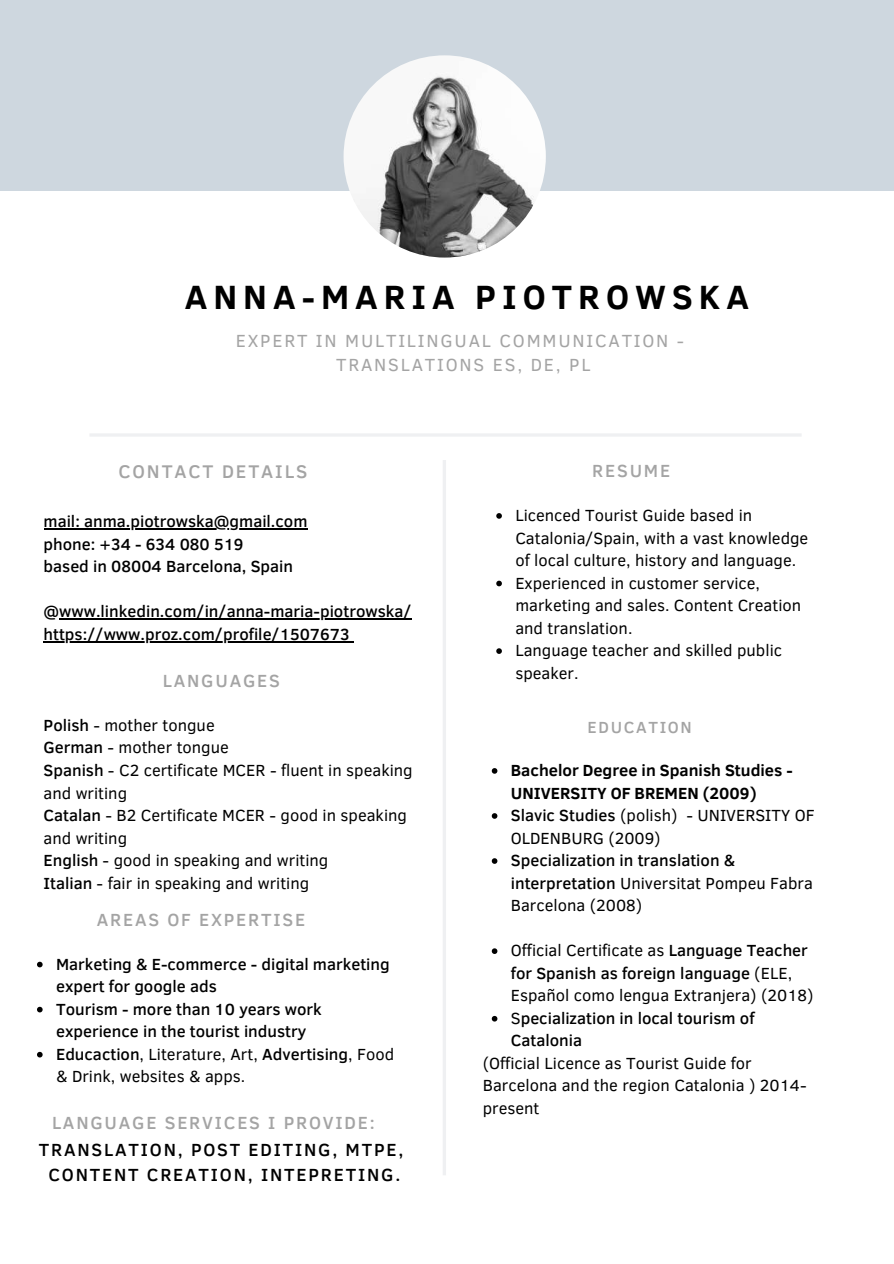
<style>
.page{position:relative;width:894px;height:1264px;background:#fff}
.page>*{position:absolute;margin:0;border:0;box-sizing:border-box;transform-origin:0 0}
.t1{font:700 34.5px "Clear Sans";letter-spacing:.175em;color:#000}
.t2{font:500 18.75px "Clear Sans";letter-spacing:.1em;color:#a4a4a4}
.t3{font:500 18px/24.8px "Clear Sans";letter-spacing:.1em;color:#000;text-align:center}
.t4{font:500 18px "Clear Sans";letter-spacing:.1em;color:#a4a4a4}
.t5{font:18px/24.8px "Clear Sans";letter-spacing:.1em;color:#a4a4a4;text-align:center}
.t6{font:500 16.5px/22.5px "Clear Sans";color:#000}
.t7{font:16.5px/22.5px "Clear Sans";color:#000}
.t8{font:700 16.5px/22.5px "Clear Sans";color:#000}
.t9{font:500 16.5px "Clear Sans";letter-spacing:.1em;color:#a4a4a4}
.s1{font-weight:500}
.s2{font-weight:400}
</style>
<div class="page">
<hr style="left:443px;top:460px;width:3px;height:715px;background:#eff0f2">
<div style="left:0;top:0;width:893px;height:191px;background:#ced7df"></div>
<img style="left:343px;top:55px;width:202px;height:202px;border-radius:50%">
<hr style="left:90px;top:433px;width:711px;height:3px;background:#eff0f2">
<svg style="left:491px;top:768px;width:6px;height:5px"></svg>
<svg style="left:491px;top:813px;width:6px;height:5px"></svg>
<svg style="left:491px;top:858px;width:6px;height:5px"></svg>
<svg style="left:491px;top:948px;width:6px;height:6px"></svg>
<svg style="left:491px;top:1015px;width:6px;height:6px"></svg>
<svg style="left:496px;top:513px;width:5px;height:5px"></svg>
<svg style="left:496px;top:580px;width:5px;height:6px"></svg>
<svg style="left:496px;top:648px;width:5px;height:6px"></svg>
<svg style="left:37px;top:961px;width:6px;height:6px"></svg>
<svg style="left:37px;top:1006px;width:6px;height:6px"></svg>
<svg style="left:37px;top:1051px;width:6px;height:6px"></svg>
<hr style="left:44px;top:528px;width:263px;height:1px;background:#000">
<hr style="left:59px;top:618px;width:352px;height:1px;background:#000">
<hr style="left:44px;top:641px;width:305px;height:1px;background:#000">
<h1 class="t1" style="left:185px;top:272px;width:565px">ANNA-MARIA PIOTROWSKA</h1>
<p class="t5" style="left:236px;top:327px;width:450px">EXPERT IN MULTILINGUAL COMMUNICATION -<br>TRANSLATIONS ES, DE, PL</p>
<p class="t2" style="left:118px;top:458px;width:190px">CONTACT DETAILS</p>
<p class="t6" style="left:44px;top:509px;width:265px">mail: anma.piotrowska@gmail.com phone: +34 - 634 080 519<br>based in 08004 Barcelona, Spain</p>
<p class="t6" style="left:44px;top:599px;width:369px">@www.linkedin.com/in/anna-maria-piotrowska/ https://www.proz.com/profile/1507673</p>
<p class="t4" style="left:163px;top:668px;width:119px">LANGUAGES</p>
<p class="t7" style="left:44px;top:713px;width:370px"><span class="s1">Polish</span> - mother tongue<br><span class="s1">German</span> - mother tongue<br><span class="s1">Spanish</span> - C2 certificate MCER - fluent in speaking and writing<br><span class="s1">Catalan</span> - B2 Certificate MCER - good in speaking and writing<br><span class="s1">English</span> - good in speaking and writing<br><span class="s1">Italian</span> - fair in speaking and writing</p>
<p class="t4" style="left:97px;top:906px;width:210px">AREAS OF EXPERTISE</p>
<p class="t6" style="left:56px;top:951px;width:339px">Marketing &amp; E-commerce - digital marketing expert for google ads<br>Tourism - more than 10 years work experience in the tourist industry Educaction<span class="s2">, Literature, Art,</span> Advertising<span class="s2">, Food &amp; Drink, websites &amp; apps.</span></p>
<p class="t4" style="left:52px;top:1109px;width:324px">LANGUAGE SERVICES I PROVIDE:</p>
<p class="t3" style="left:39px;top:1136px;width:366px">TRANSLATION, POST EDITING, MTPE,<br>CONTENT CREATION, INTEPRETING.</p>
<p class="t4" style="left:592px;top:458px;width:79px">RESUME</p>
<p class="t7" style="left:515px;top:503px;width:294px">Licenced Tourist Guide based in<br>Catalonia/Spain, with a vast knowledge of local culture, history and language.<br>Experienced in customer service, marketing and sales. Content Creation and translation.<br>Language teacher and skilled public speaker.</p>
<p class="t9" style="left:587px;top:715px;width:106px">EDUCATION</p>
<p class="t8" style="left:510px;top:758px;width:305px">Bachelor Degree in Spanish Studies -<br>UNIVERSITY OF BREMEN (2009)<br><span class="s1">Slavic Studies</span> <span class="s2">(polish) - UNIVERSITY OF<br>OLDENBURG (2009)</span></p>
<p class="t6" style="left:510px;top:848px;width:303px">Specialization in translation &amp; interpretation <span class="s2">Universitat Pompeu Fabra<br>Barcelona (2008)</span></p>
<p class="t6" style="left:510px;top:938px;width:304px"><span class="s2">Official Certificate as</span> Language Teacher for Spanish as foreign language <span class="s2">(ELE, Español como lengua Extranjera) (2018)<br>S</span>pecialization in local tourism of Catalonia</p>
<p class="t7" style="left:482px;top:1050px;width:325px">(Official Licence as Tourist Guide for<br>Barcelona and the region Catalonia ) 2014- present</p>
</div>
